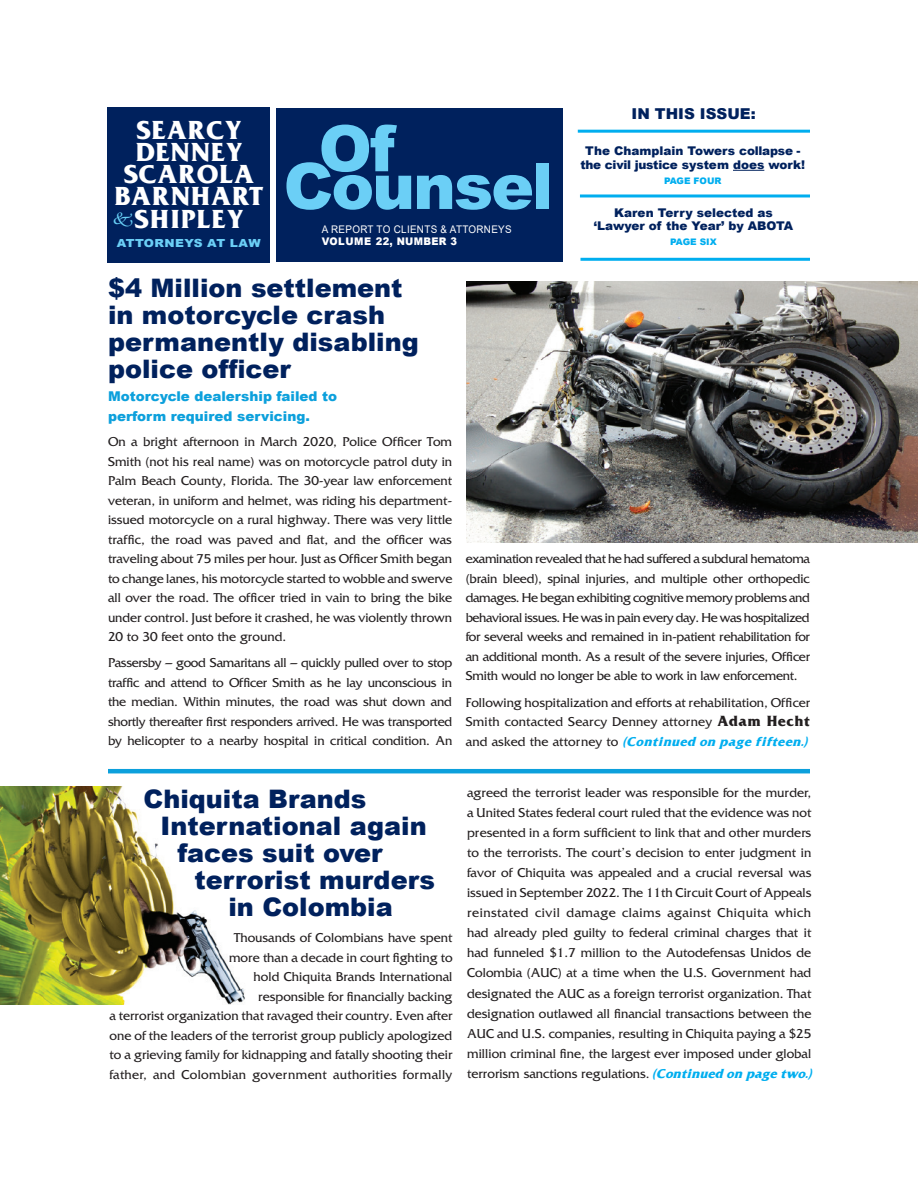
<style>
.page{position:relative;width:918px;height:1188px;background:#fff}
.page>*{position:absolute;margin:0;border:0;box-sizing:border-box;transform-origin:0 0}
.t1{font:900 64.2px "Arial";letter-spacing:-.03em;color:#6bcff6}
.t2{font:900 25.5px/27px "Arial";color:#00215d}
.t3{font:700 23.85px/22.4px "Friz Quadrata";color:#fff;text-align:center}
.t4{font:900 15px "Arial";color:#00215d}
.t5{font:13.5px/19.5px "Friz Quadrata Std";color:#231f20;text-align:justify}
.t6{font:900 13.5px/19.5px "Arial";color:#0ca0dc}
.t7{font:900 12px/13.5px "Arial";color:#00215d;text-align:center}
.t8{font:italic 700 12px "Friz Quadrata";color:#00aeef}
.t9{font:900 11.1px "Arial";letter-spacing:.035em;color:#6bcff6;scale:1.1 1}
.t10{font:10.5px "Arial";letter-spacing:.03em;color:#fff;scale:.94 1}
.t11{font:900 10.5px "Arial";letter-spacing:.03em;color:#fff;scale:.94 1}
.t12{font:900 9px "Arial";color:#00aeef}
.s1{font-family:"Friz Quadrata";font-weight:700}
.s2{font-family:"Friz Quadrata Std";font-weight:400;font-style:normal;font-size:13.5px;color:#231f20}
.s3{font-family:"Friz Quadrata";font-weight:700;font-style:italic;font-size:12px;color:#00aeef}
</style>
<div class="page">
<img style="left:0;top:787px;width:245px;height:218px">
<div style="left:107px;top:107px;width:163px;height:156px;background:#00215d"></div>
<div style="left:276px;top:108px;width:287px;height:154px;background:#00215d"></div>
<hr style="left:733px;top:170px;width:31px;height:1px;background:#00215d">
<hr style="left:578px;top:130px;width:232px;height:3px;background:#00aeef">
<hr style="left:580px;top:194px;width:230px;height:3px;background:#00aeef">
<hr style="left:580px;top:258px;width:230px;height:3px;background:#00aeef">
<img style="left:466px;top:281px;width:452px;height:262px">
<hr style="left:108px;top:769px;width:702px;height:4px;background:#0ca0dc">
<h3 class="t3" style="left:114px;top:118px;width:151px">SEARCY<br>DENNEY<br>SCAROLA<br>BARNHART<br>SHIPLEY</h3>
<p class="t9" style="left:117px;top:235px;width:132px">ATTORNEYS AT LAW</p>
<h1 class="t1" style="left:319px;top:102px;width:78px">Of</h1>
<h1 class="t1" style="left:283px;top:139px;width:272px">Counsel</h1>
<p class="t10" style="left:322px;top:222px;width:204px">A REPORT TO CLIENTS &amp; ATTORNEYS</p>
<p class="t11" style="left:322px;top:233px;width:145px">VOLUME 22, NUMBER 3</p>
<h2 class="t2" style="left:108px;top:273px;width:312px">$4 Million settlement in motorcycle crash permanently disabling police officer</h2>
<p class="t6" style="left:108px;top:386px;width:231px">Motorcycle dealership failed to perform required servicing.</p>
<p class="t4" style="left:632px;top:102px;width:126px">IN THIS ISSUE:</p>
<p class="t7" style="left:580px;top:144px;width:226px">The Champlain Towers collapse - the civil justice system does work!</p>
<p class="t12" style="left:664px;top:174px;width:59px">PAGE FOUR</p>
<p class="t7" style="left:594px;top:205px;width:201px">Karen Terry selected as ‘Lawyer of the Year’ by ABOTA</p>
<p class="t12" style="left:670px;top:235px;width:48px">PAGE SIX</p>
<p class="t5" style="left:108px;top:432px;width:346px">On a bright afternoon in March 2020, Police Officer Tom Smith (not his real name) was on motorcycle patrol duty in Palm Beach County, Florida. The 30-year law enforcement veteran, in uniform and helmet, was riding his department&shy;issued motorcycle on a rural highway. There was very little traffic, the road was paved and flat, and the officer was traveling about 75 miles per hour. Just as Officer Smith began to change lanes, his motorcycle started to wobble and swerve all over the road. The officer tried in vain to bring the bike under control. Just before it crashed, he was violently thrown 20 to 30 feet onto the ground.</p>
<p class="t5" style="left:108px;top:653px;width:346px">Passersby – good Samaritans all – quickly pulled over to stop traffic and attend to Officer Smith as he lay unconscious in the median. Within minutes, the road was shut down and shortly thereafter first responders arrived. He was transported by helicopter to a nearby hospital in critical condition. An</p>
<p class="t5" style="left:466px;top:549px;width:346px">examination revealed that he had suffered a subdural hematoma (brain bleed), spinal injuries, and multiple other orthopedic damages. He began exhibiting cognitive memory problems and behavioral issues. He was in pain every day. He was hospitalized for several weeks and remained in in-patient rehabilitation for an additional month. As a result of the severe injuries, Officer Smith would no longer be able to work in law enforcement.</p>
<p class="t5" style="left:466px;top:693px;width:346px">Following hospitalization and efforts at rehabilitation, Officer<br>Smith contacted Searcy Denney attorney <span class="s1">Adam Hecht</span></p>
<p class="t8" style="left:466px;top:733px;width:347px"><span class="s2">a n d a s k e d t h e a t t o r n e y t o</span> (Continued on pagefifteen.)</p>
<h2 class="t2" style="left:144px;top:784px;width:224px">Chiquita Brands</h2>
<h2 class="t2" style="left:160px;top:811px;width:268px">International again</h2>
<h2 class="t2" style="left:177px;top:838px;width:207px">faces suit over</h2>
<h2 class="t2" style="left:194px;top:865px;width:242px">terrorist murders</h2>
<h2 class="t2" style="left:228px;top:892px;width:166px">in Colombia</h2>
<p class="t5" style="left:110px;top:928px;width:345px;text-align:right">Thousands of Colombians have spent<br>more than a decade in court fighting to<br>hold Chiquita Brands International<br>responsible for financially backing<br>a terrorist organization that ravaged their country. Even after one of the leaders of the terrorist group publicly apologized to a grieving family for kidnapping and fatally shooting their father, and Colombian government authorities formally</p>
<p class="t5" style="left:467px;top:782px;width:350px;line-height:20.1px;text-align:left">agreed the terrorist leader was responsible for the murder, a United States federal court ruled that the evidence was not presented in a form sufficient to link that and other murders to the terrorists. The court’s decision to enter judgment in favor of Chiquita was appealed and a crucial reversal was issued in September 2022. The 11th Circuit Court of Appeals reinstated civil damage claims against Chiquita which had already pled guilty to federal criminal charges that it had funneled $1.7 million to the Autodefensas Unidos de Colombia (AUC) at a time when the U.S. Government had designated the AUC as a foreign terrorist organization. That designation outlawed all financial transactions between the AUC and U.S. companies, resulting in Chiquita paying a $25 million criminal fine, the largest ever imposed under global terrorism sanctions regulations. <span class="s3">(Continued on pagetwo.)</span></p>
</div>
